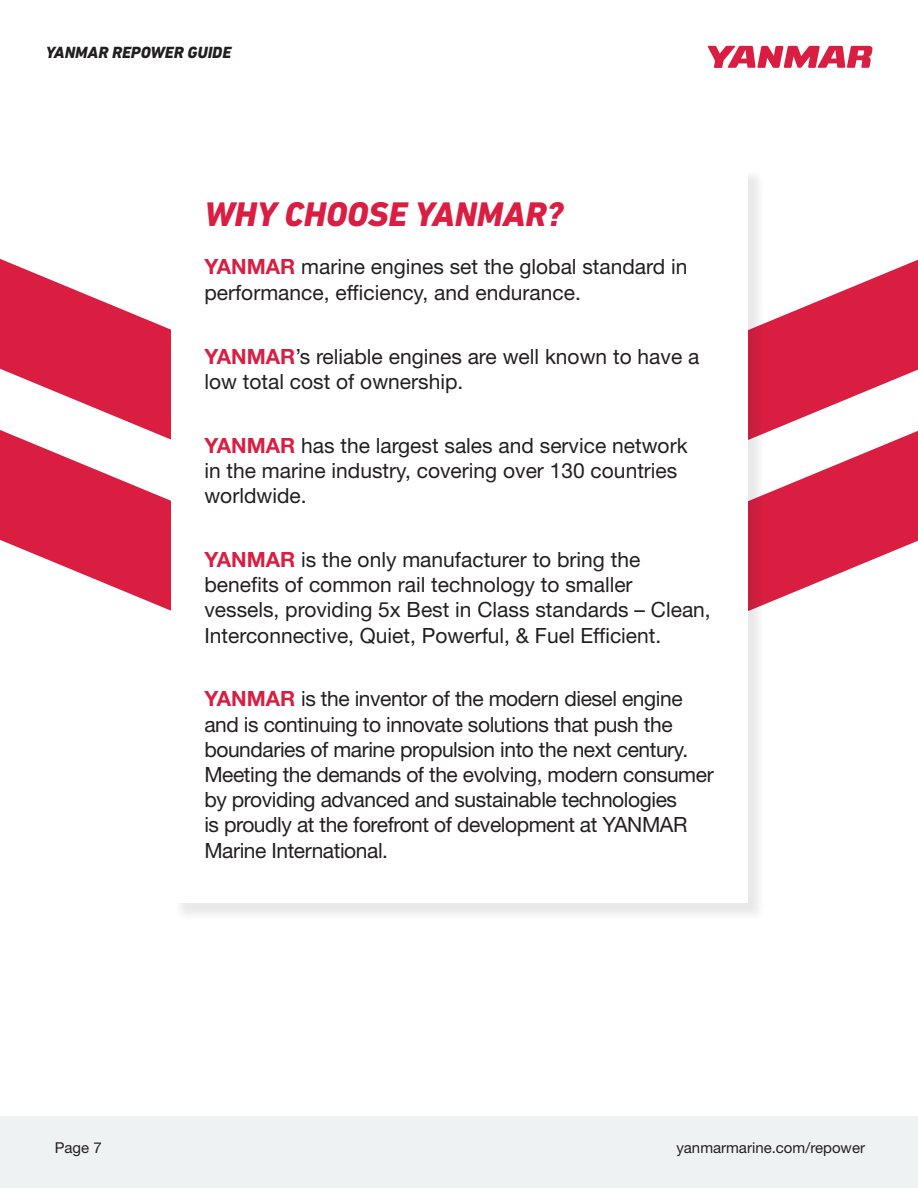
<style>
.page{position:relative;width:918px;height:1188px;background:#fff}
.page>*{position:absolute;margin:0;border:0;box-sizing:border-box;transform-origin:0 0}
.HEADLINE{font:italic 800 34.8px "DIN Next LT Pro";color:#da1e42}
.t1{font:21px/25.2px "Helvetica Neue LT Std";color:#231f20}
.t2{font:21px/25.2px "Helvetica Neue LT Std";letter-spacing:-.02em;color:#231f20}
.t3{font:italic 800 16.5px "DIN Next LT Pro";color:#231f20}
.t4{font:15px "Helvetica Neue LT Std";color:#231f20}
.s1{font-weight:700;color:#da1e42}
</style>
<div class="page">
<svg style="left:708px;top:46px;width:165px;height:22px"></svg>
<div style="left:0;top:1117px;width:918px;height:71px;background:#eff2f3"></div>
<svg style="left:766px;top:559px;width:108px;height:45px"></svg>
<svg style="left:0;top:259px;width:918px;height:300px;fill:#da1e42"></svg>
<svg style="left:0;top:429px;width:171px;height:182px;fill:#da1e42"></svg>
<div style="left:173px;top:169px;width:593px;height:753px;background:#231f20;opacity:.1"></div>
<div style="left:171px;top:166px;width:576px;height:737px;background:#fff"></div>
<p class="t3" style="left:46px;top:43px;width:187px">YANMAR REPOWER GUIDE</p>
<p class="HEADLINE" style="left:204px;top:194px;width:360px">WHY CHOOSE YANMAR?</p>
<p class="t1" style="left:204px;top:254px;width:485px"><span class="s1">YANMAR</span> marine engines set the global standard in performance, efficiency, and endurance.</p>
<p class="t1" style="left:204px;top:343px;width:497px"><span class="s1">YANMAR</span>’s reliable engines are well known to have a low total cost of ownership.</p>
<p class="t1" style="left:204px;top:432px;width:485px"><span class="s1">YANMAR</span> has the largest sales and service network in the marine industry, covering over 130 countries worldwide.</p>
<p class="t1" style="left:204px;top:547px;width:508px"><span class="s1">YANMAR</span> is the only manufacturer to bring the benefits of common rail technology to smaller vessels, providing 5x Best in Class standards – Clean, Interconnective, Quiet, Powerful, &amp; Fuel Efficient.</p>
<p class="t2" style="left:204px;top:686px;width:511px"><span class="s1">YANMAR</span> is the inventor of the modern diesel engine and is continuing to innovate solutions that push the boundaries of marine propulsion into the next century.<br>Meeting the demands of the evolving, modern consumer by providing advanced and sustainable technologies<br>is proudly at the forefront of development at YANMAR Marine International.</p>
<p class="t4" style="left:55px;top:1139px;width:48px">Page 7</p>
<p class="t4" style="left:676px;top:1139px;width:190px">yanmarmarine.com/repower</p>
</div>
